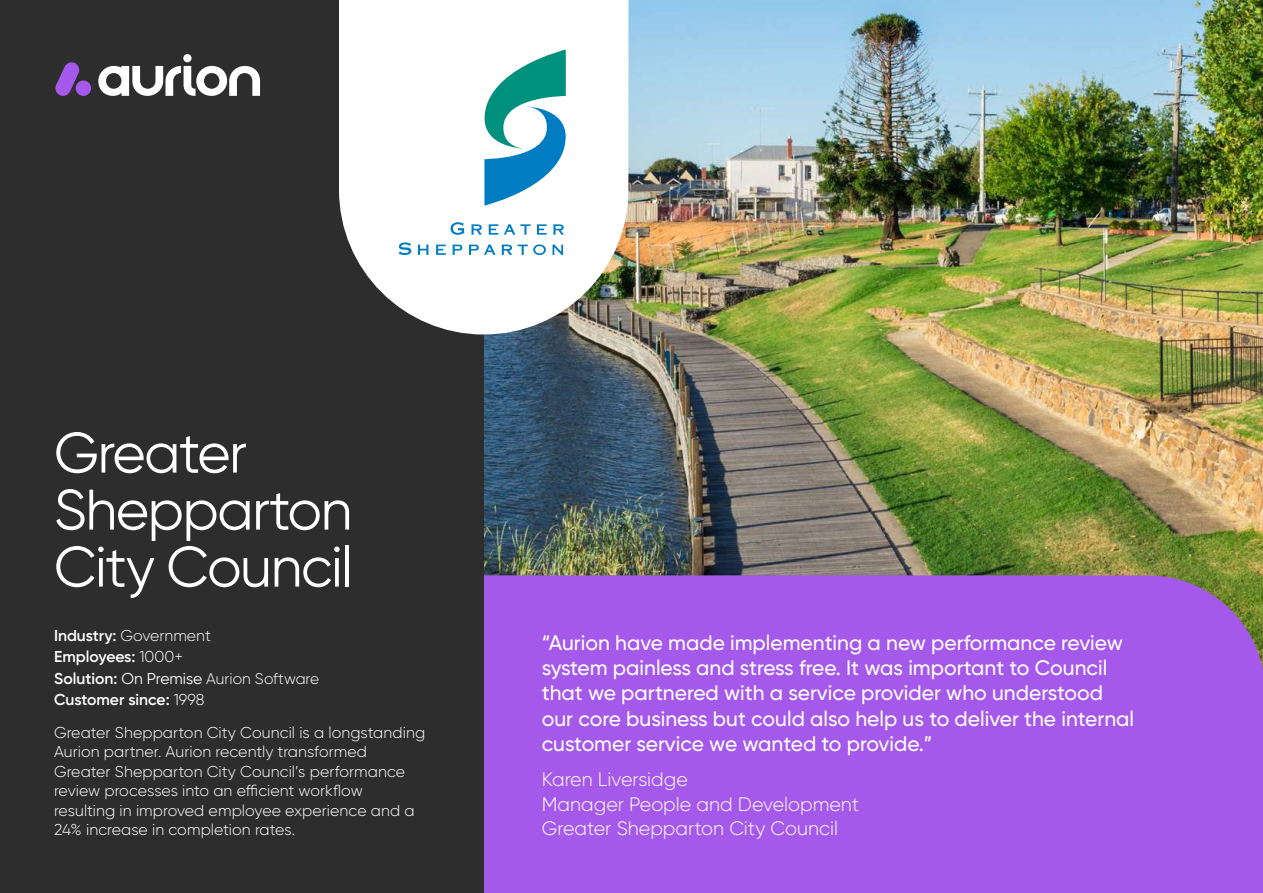
<style>
.page{position:relative;width:1263px;height:893px;background:#fff}
.page>*{position:absolute;margin:0;border:0;box-sizing:border-box;transform-origin:0 0}
.t1{font:57px/57px "Gilroy";letter-spacing:-.025em;color:#fff}
.t2{font:500 21px/25.2px "Gilroy";color:#fff}
.t3{font:300 19.5px/24.6px "Gilroy";color:#fff}
.t4{font:300 15.75px/19.5px "Gilroy";letter-spacing:.005em;color:#fff}
.t5{font:600 15.75px/21.6px "Gilroy";color:#fff}
.t6{font:300 15.45px "Gilroy";color:#fff}
.s1{font-weight:300}
.s2{font-weight:600;font-size:15.75px}
.s3{font-weight:400;font-size:15.75px}
.s4{font-weight:600}
</style>
<div class="page">
<img style="left:484px;top:0;width:779px;height:575px">
<div style="left:484px;top:575px;width:779px;height:318px;background:#a559ea"></div>
<div style="left:0;top:0;width:484px;height:893px;background:#2d2d2d"></div>
<svg style="left:339px;top:0;width:289px;height:334px;fill:#fff"></svg>
<svg style="left:484px;top:50px;width:82px;height:156px"></svg>
<svg style="left:450px;top:222px;width:114px;height:13px"></svg>
<svg style="left:399px;top:242px;width:164px;height:13px"></svg>
<svg style="left:98px;top:54px;width:162px;height:42px"></svg>
<div style="left:76px;top:80px;width:15px;height:16px;background:#a559ea;border-radius:50%"></div>
<svg style="left:55px;top:62px;width:25px;height:34px"></svg>
<h1 class="t1" style="left:54px;top:424px;width:301px">Greater<br>Shepparton<br>City Council</h1>
<p class="t5" style="left:54px;top:624px;width:158px">Industry: <span class="s1">Government<br></span>Employees: <span class="s1">1000+</span></p>
<p class="t6" style="left:54px;top:669px;width:267px"><span class="s2">Solution:</span> <span class="s3">On Premise</span> Aurion Software</p>
<p class="t4" style="left:54px;top:684px;width:373px;line-height:32.2px"><span class="s4">Customer since:</span> 1998<br>Greater Shepparton City Council is a longstanding</p>
<p class="t4" style="left:54px;top:742px;width:362px">Aurion partner. Aurion recently transformed Greater Shepparton City Council’s performance review processes into an efficient workflow resulting in improved employee experience and a 24% increase in completion rates.</p>
<p class="t2" style="left:542px;top:630px;width:594px">“Aurion have made implementing a new performance review system painless and stress free. It was important to Council that we partnered with a service provider who understood our core business but could also help us to deliver the internal customer service we wanted to provide.”</p>
<p class="t3" style="left:542px;top:767px;width:319px">Karen Liversidge<br>Manager People and Development<br>Greater Shepparton City Council</p>
</div>
